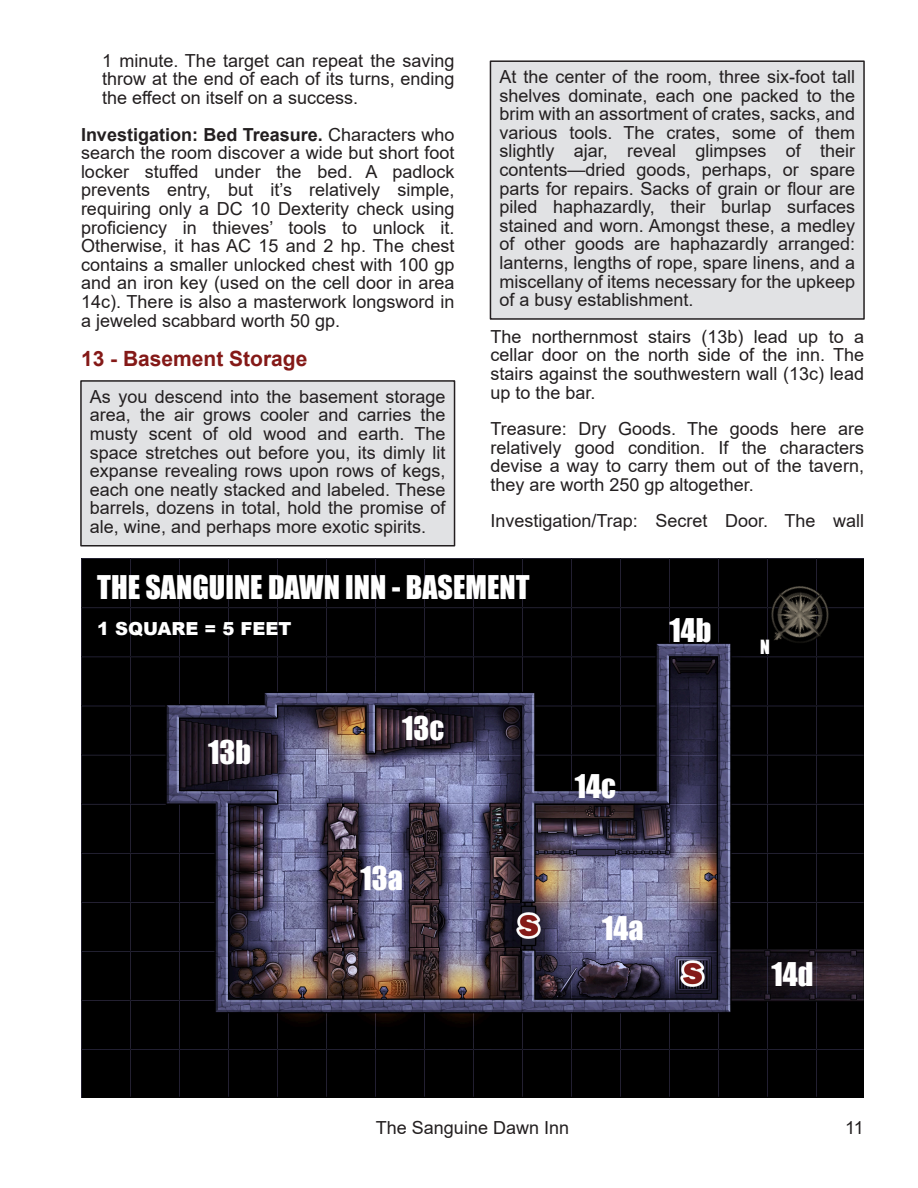
<style>
.page{position:relative;width:918px;height:1188px;background:#fff}
.page>*{position:absolute;margin:0;border:0;box-sizing:border-box;transform-origin:0 0}
.t1{font:30px "Impact";color:#fff}
.t2{font:700 21px "Arial";color:#841917}
.t3{font:18px/18.6px "Arial";color:#231f20;text-align:justify}
.t4{font:900 18px "Arial";color:#fff}
.t5{font:18px "Impact";color:#fff}
.s1{font-weight:700}
</style>
<div class="page">
<div style="left:80px;top:380px;width:375px;height:167px;background:#e1e2e4;border:2px solid #231f20"></div>
<div style="left:490px;top:60px;width:375px;height:260px;background:#e1e2e4;border:2px solid #231f20"></div>
<img style="left:81px;top:559px;width:783px;height:538px">
<img style="left:733px;top:558px;width:128px;height:122px">
<img style="left:516px;top:912px;width:24px;height:27px">
<img style="left:680px;top:960px;width:24px;height:26px">
<p class="t3" style="left:102px;top:53px;width:354px">1 minute. The target can repeat the saving throw at the end of each of its turns, ending the effect on itself on a success.</p>
<p class="t3" style="left:81px;top:127px;width:375px"><span class="s1">Investigation: Bed Treasure.</span> Characters who search the room discover a wide but short foot locker stuffed under the bed. A padlock prevents entry, but it’s relatively simple, requiring only a DC 10 Dexterity check using proficiency in thieves’ tools to unlock it.<br>Otherwise, it has AC 15 and 2 hp. The chest contains a smaller unlocked chest with 100 gp and an iron key (used on the cell door in area 14c). There is also a masterwork longsword in a jeweled scabbard worth 50 gp.</p>
<p class="t2" style="left:81px;top:351px;width:228px">13 - Basement Storage</p>
<p class="t3" style="left:90px;top:389px;width:357px">As you descend into the basement storage area, the air grows cooler and carries the musty scent of old wood and earth. The space stretches out before you, its dimly lit expanse revealing rows upon rows of kegs, each one neatly stacked and labeled. These barrels, dozens in total, hold the promise of ale, wine, and perhaps more exotic spirits.</p>
<p class="t3" style="left:499px;top:69px;width:357px">At the center of the room, three six-foot tall shelves dominate, each one packed to the brim with an assortment of crates, sacks, and various tools. The crates, some of them slightly ajar, reveal glimpses of their contents—dried goods, perhaps, or spare parts for repairs. Sacks of grain or flour are piled haphazardly, their burlap surfaces stained and worn. Amongst these, a medley of other goods are haphazardly arranged: lanterns, lengths of rope, spare linens, and a miscellany of items necessary for the upkeep of a busy establishment.</p>
<p class="t3" style="left:490px;top:329px;width:375px">The northernmost stairs (13b) lead up to a cellar door on the north side of the inn. The stairs against the southwestern wall (13c) lead up to the bar.</p>
<p class="t3" style="left:490px;top:421px;width:375px">Treasure: Dry Goods. The goods here are relatively good condition. If the characters devise a way to carry them out of the tavern, they are worth 250 gp altogether.</p>
<p class="t3" style="left:490px;top:513px;width:375px">Investigation/Trap: Secret Door. The wall</p>
<h1 class="t1" style="left:97px;top:575px;width:434px">THE SANGUINE DAWN INN - BASEMENT</h1>
<p class="t4" style="left:97px;top:622px;width:196px">1 SQUARE = 5 FEET</p>
<h1 class="t1" style="left:208px;top:740px;width:44px">13b</h1>
<h1 class="t1" style="left:402px;top:716px;width:44px">13c</h1>
<h1 class="t1" style="left:360px;top:866px;width:44px">13a</h1>
<h1 class="t1" style="left:669px;top:619px;width:44px">14b</h1>
<h1 class="t1" style="left:575px;top:774px;width:43px">14c</h1>
<h1 class="t1" style="left:602px;top:916px;width:43px">14a</h1>
<p class="t5" style="left:760px;top:640px;width:11px">N</p>
<h1 class="t1" style="left:771px;top:962px;width:44px">14d</h1>
<p class="t3" style="left:376px;top:1120px;width:195px">The Sanguine Dawn Inn</p>
<p class="t3" style="left:845px;top:1120px;width:20px">11</p>
</div>
